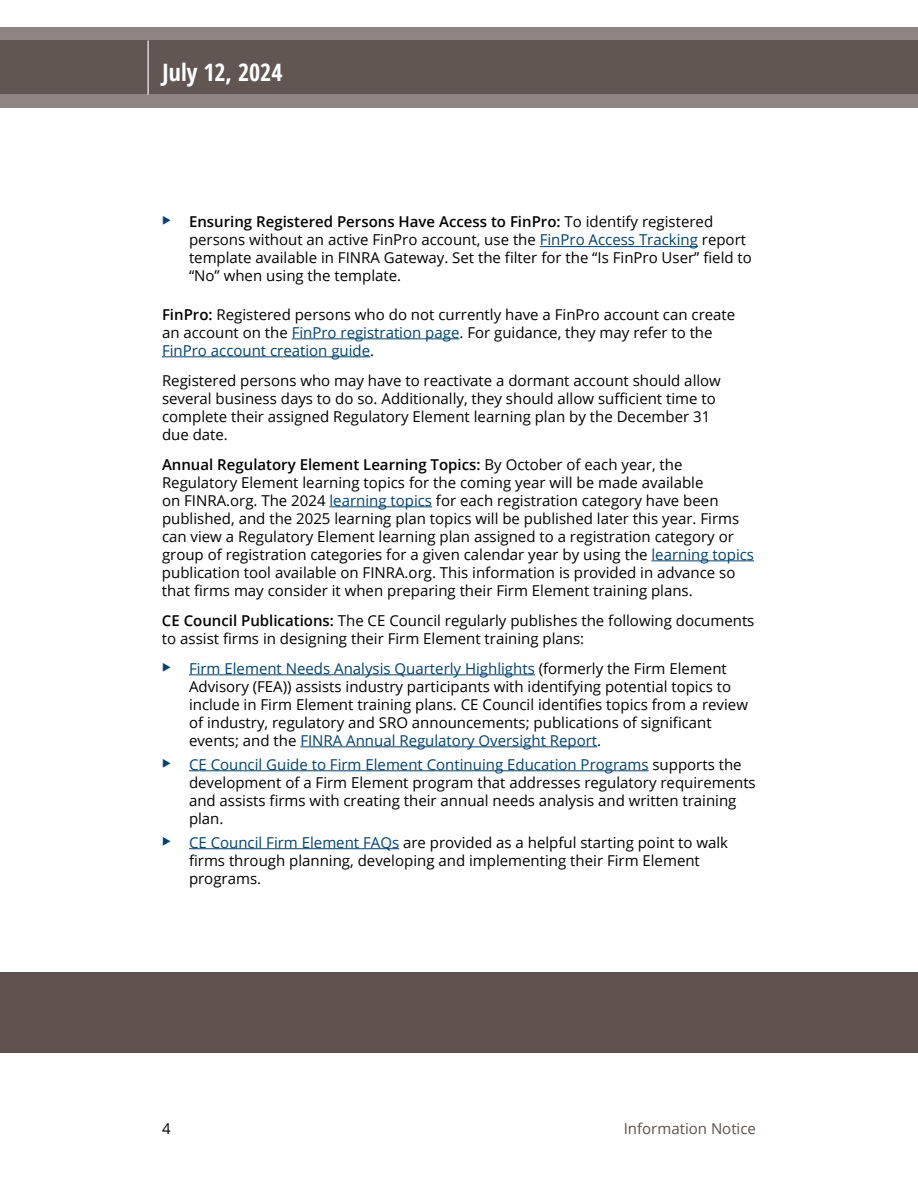
<style>
.page{position:relative;width:918px;height:1188px;background:#fff}
.page>*{position:absolute;margin:0;border:0;box-sizing:border-box;transform-origin:0 0}
.t1{font:700 condensed 24px "Open Sans";color:#fff}
.t2{font:15px/18px "Open Sans";color:#000}
.t3{font:15px "Open Sans";color:#5e514e}
.s1{font-weight:600}
.s2{color:#004270}
</style>
<div class="page">
<hr style="left:540px;top:246px;width:158px;height:1px;background:#004270">
<hr style="left:292px;top:338px;width:167px;height:1px;background:#004270">
<hr style="left:162px;top:356px;width:208px;height:1px;background:#004270">
<hr style="left:329px;top:506px;width:103px;height:1px;background:#004270">
<hr style="left:651px;top:560px;width:103px;height:1px;background:#004270">
<hr style="left:189px;top:674px;width:346px;height:1px;background:#004270">
<hr style="left:300px;top:746px;width:297px;height:1px;background:#004270">
<hr style="left:189px;top:770px;width:460px;height:1px;background:#004270">
<hr style="left:189px;top:848px;width:210px;height:1px;background:#004270">
<div style="left:0;top:972px;width:918px;height:81px;background:#5e514e"></div>
<svg style="left:0;top:27px;width:918px;height:81px;background:#706563"></svg>
<hr style="left:148px;top:40px;width:1px;height:54px;background:#fff">
<h1 class="t1" style="left:163px;top:55px;width:121px">July 12, 2024</h1>
<p class="t2" style="left:189px;top:213px;width:564px"><span class="s1">Ensuring Registered Persons Have Access to FinPro:</span> To identify registered persons without an active FinPro account, use the <span class="s2">FinPro Access Tracking</span> report template available in FINRA Gateway. Set the filter for the “Is FinPro User” field to “No” when using the template.</p>
<p class="t2" style="left:162px;top:305px;width:575px"><span class="s1">FinPro:</span> Registered persons who do not currently have a FinPro account can create an account on the <span class="s2">FinPro registration page</span>. For guidance, they may refer to the<br><span class="s2">FinPro account creation guide</span>.</p>
<p class="t2" style="left:162px;top:371px;width:560px">Registered persons who may have to reactivate a dormant account should allow several business days to do so. Additionally, they should allow sufficient time to complete their assigned Regulatory Element learning plan by the December 31 due date.</p>
<p class="t2" style="left:162px;top:455px;width:594px"><span class="s1">Annual Regulatory Element Learning Topics:</span> By October of each year, the Regulatory Element learning topics for the coming year will be made available<br>on FINRA.org. The 2024 <span class="s2">learning topics</span> for each registration category have been published, and the 2025 learning plan topics will be published later this year. Firms can view a Regulatory Element learning plan assigned to a registration category or group of registration categories for a given calendar year by using the <span class="s2">learning topics </span>publication tool available on FINRA.org. This information is provided in advance so that firms may consider it when preparing their Firm Element training plans.</p>
<p class="t2" style="left:162px;top:611px;width:594px"><span class="s1">CE Council Publications:</span> The CE Council regularly publishes the following documents to assist firms in designing their Firm Element training plans:</p>
<p class="t2" style="left:189px;top:659px;width:561px"><span class="s2">Firm Element Needs Analysis Quarterly Highlights</span> (formerly the Firm Element Advisory (FEA)) assists industry participants with identifying potential topics to include in Firm Element training plans. CE Council identifies topics from a review of industry, regulatory and SRO announcements; publications of significant events; and the <span class="s2">FINRA Annual Regulatory Oversight Report</span>.</p>
<p class="t2" style="left:189px;top:755px;width:568px"><span class="s2">CE Council Guide to Firm Element Continuing Education Programs</span> supports the development of a Firm Element program that addresses regulatory requirements and assists firms with creating their annual needs analysis and written training plan.</p>
<p class="t2" style="left:189px;top:833px;width:541px"><span class="s2">CE Council Firm Element FAQs</span> are provided as a helpful starting point to walk firms through planning, developing and implementing their Firm Element programs.</p>
<p class="t2" style="left:162px;top:1119px;width:10px">4</p>
<p class="t3" style="left:624px;top:1118px;width:134px">Information Notice</p>
</div>
